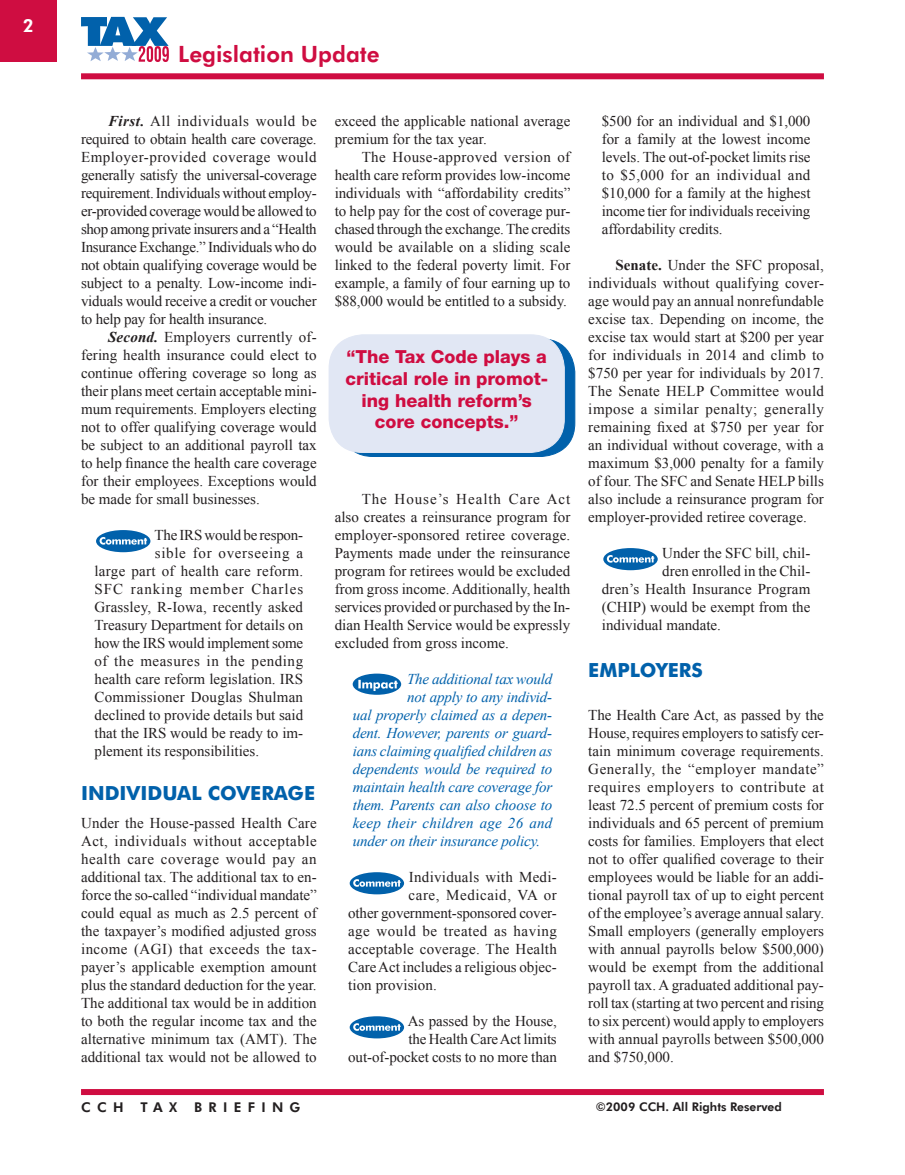
<style>
.page{position:relative;width:905px;height:1175px;background:#fff}
.page>*{position:absolute;margin:0;border:0;box-sizing:border-box;transform-origin:0 0}
.t1{font:800 22.5px "Futura BT";color:#cf0d41}
.t2{font:700 19.5px "Futura BT";color:#0161ab}
.t3{font:800 18px/21.6px "Helvetica Neue";color:#cf0d41;text-align:center}
.t4{font:800 18px "Futura BT";color:#fff}
.t5{font:15px/18px "Times New Roman";color:#231f20;text-align:justify}
.t6{font:italic 15px "Times New Roman";letter-spacing:-.01em;color:#0161ab}
.t7{font:15px "Times New Roman";letter-spacing:.02em;color:#231f20}
.t8{font:15px "Times New Roman";letter-spacing:.035em;color:#231f20}
.t9{font:italic 15px "Times New Roman";letter-spacing:.015em;color:#0161ab}
.t10{font:15px "Times New Roman";letter-spacing:.03em;color:#231f20}
.t11{font:15px "Times New Roman";letter-spacing:.065em;color:#231f20}
.t12{font:15px "Times New Roman";letter-spacing:.045em;color:#231f20}
.t13{font:800 13.5px "Futura BT";letter-spacing:.47em;color:#231f20}
.t14{font:800 12px "Futura BT";color:#231f20}
.s1{font-weight:700;font-style:italic}
.s2{font-weight:700}
</style>
<div class="page">
<svg style="left:81px;top:17px;width:88px;height:45px"></svg>
<div style="left:81px;top:1089px;width:743px;height:6px;background:#cf0d41"></div>
<div style="left:81px;top:73px;width:743px;height:6px;background:#cf0d41"></div>
<div style="left:0;top:0;width:57px;height:62px;background:#cf0d41"></div>
<div style="left:96px;top:530px;width:54px;height:22px;background:#0161ab;border-radius:50%"></div>
<svg style="left:100px;top:537px;width:47px;height:7px"></svg>
<div style="left:353px;top:673px;width:48px;height:21px;background:#0161ab;border-radius:50%"></div>
<svg style="left:358px;top:680px;width:39px;height:11px"></svg>
<div style="left:350px;top:872px;width:54px;height:22px;background:#0161ab;border-radius:50%"></div>
<svg style="left:353px;top:879px;width:47px;height:7px"></svg>
<div style="left:350px;top:1016px;width:54px;height:22px;background:#0161ab;border-radius:50%"></div>
<svg style="left:353px;top:1023px;width:47px;height:7px"></svg>
<div style="left:603px;top:548px;width:54px;height:22px;background:#0161ab;border-radius:50%"></div>
<svg style="left:607px;top:555px;width:47px;height:7px"></svg>
<svg style="left:339px;top:339px;width:236px;height:117px;background:#2576b6"></svg>
<div style="left:329px;top:335px;width:235px;height:117px;background:#e1e7f4;border-radius:34px"></div>
<div style="left:329px;top:334px;width:235px;height:118px;border:1px solid #e1e7f4;border-radius:34px"></div>
<p class="t4" style="left:23px;top:16px;width:13px">2</p>
<h1 class="t1" style="left:178px;top:43px;width:203px">Legislation Update</h1>
<p class="t5" style="left:81px;top:112px;width:237px;text-indent:27px"><span class="s1">First.</span> All individuals would be required to obtain health care coverage.<br>Employer-provided coverage would generally satisfy the universal-coverage requirement. Individuals without employ&shy;er-provided coverage would be allowed to shop among private insurers and a “Health Insurance Exchange.” Individuals who do not obtain qualifying coverage would be subject to a penalty. Low-income indi&shy;viduals would receive a credit or voucher to help pay for health insurance.</p>
<p class="t5" style="left:81px;top:328px;width:237px;text-indent:27px"><span class="s1">Second.</span> Employers currently of&shy;fering health insurance could elect to continue offering coverage so long as their plans meet certain acceptable mini&shy;mum requirements. Employers electing not to offer qualifying coverage would be subject to an additional payroll tax to help finance the health care coverage for their employees. Exceptions would be made for small businesses.</p>
<p class="t5" style="left:154px;top:526px;width:150px">The IRS would be respon-</p>
<p class="t12" style="left:155px;top:545px;width:150px">sible for overseeing a</p>
<p class="t7" style="left:94px;top:563px;width:210px">large part of health care reform.</p>
<p class="t11" style="left:94px;top:581px;width:210px">SFC ranking member Charles</p>
<p class="t5" style="left:94px;top:598px;width:210px">Grassley, R-Iowa, recently asked</p>
<p class="t5" style="left:94px;top:616px;width:210px">Treasury Department for details on</p>
<p class="t5" style="left:94px;top:634px;width:210px">how the IRS would implement some</p>
<p class="t8" style="left:94px;top:653px;width:210px">of the measures in the pending</p>
<p class="t5" style="left:94px;top:670px;width:210px">health care reform legislation. IRS</p>
<p class="t5" style="left:94px;top:688px;width:210px">Commissioner Douglas Shulman</p>
<p class="t5" style="left:94px;top:706px;width:210px">declined to provide details but said</p>
<p class="t5" style="left:94px;top:724px;width:210px">that the IRS would be ready to im-</p>
<p class="t5" style="left:94px;top:742px;width:166px">plement its responsibilities.</p>
<h2 class="t2" style="left:81px;top:786px;width:235px">INDIVIDUAL COVERAGE</h2>
<p class="t5" style="left:81px;top:814px;width:237px">Under the House-passed Health Care Act, individuals without acceptable health care coverage would pay an additional tax. The additional tax to en&shy;force the so-called “individual mandate” could equal as much as 2.5 percent of the taxpayer’s modified adjusted gross income (AGI) that exceeds the tax&shy;payer’s applicable exemption amount plus the standard deduction for the year.<br>The additional tax would be in addition to both the regular income tax and the alternative minimum tax (AMT). The additional tax would not be allowed to</p>
<p class="t5" style="left:334px;top:112px;width:237px">exceed the applicable national average premium for the tax year.</p>
<p class="t5" style="left:334px;top:148px;width:237px;text-indent:27px">The House-approved version of health care reform provides low-income individuals with “affordability credits” to help pay for the cost of coverage pur&shy;chased through the exchange. The credits would be available on a sliding scale linked to the federal poverty limit. For example, a family of four earning up to $88,000 would be entitled to a subsidy.</p>
<p class="t3" style="left:345px;top:348px;width:204px">“The Tax Code plays a critical role in promot&shy;ing health reform’s core concepts.”</p>
<p class="t5" style="left:334px;top:490px;width:237px;text-indent:27px">The House’s Health Care Act also creates a reinsurance program for employer-sponsored retiree coverage.<br>Payments made under the reinsurance program for retirees would be excluded from gross income. Additionally, health services provided or purchased by the In&shy;dian Health Service would be expressly excluded from gross income.</p>
<p class="t6" style="left:407px;top:671px;width:147px">The additional tax would</p>
<p class="t6" style="left:407px;top:689px;width:147px">not apply to any individ-</p>
<p class="t6" style="left:352px;top:707px;width:201px">ual properly claimed as a depen-</p>
<p class="t6" style="left:352px;top:725px;width:201px">dent. However, parents or guard-</p>
<p class="t6" style="left:352px;top:743px;width:201px">ians claiming qualified children as</p>
<p class="t6" style="left:352px;top:761px;width:201px">dependents would be required to</p>
<p class="t6" style="left:352px;top:779px;width:201px">maintain health care coverage for</p>
<p class="t6" style="left:352px;top:797px;width:201px">them. Parents can also choose to</p>
<p class="t9" style="left:352px;top:815px;width:201px">keep their children age 26 and</p>
<p class="t6" style="left:352px;top:833px;width:189px">under on their insurance policy.</p>
<p class="t7" style="left:409px;top:869px;width:149px">Individuals with Medi-</p>
<p class="t8" style="left:408px;top:887px;width:150px">care, Medicaid, VA or</p>
<p class="t5" style="left:348px;top:904px;width:210px">other government-sponsored cover-</p>
<p class="t10" style="left:348px;top:923px;width:210px">age would be treated as having</p>
<p class="t5" style="left:348px;top:940px;width:210px">acceptable coverage. The Health</p>
<p class="t5" style="left:348px;top:958px;width:210px">Care Act includes a religious objec-</p>
<p class="t5" style="left:348px;top:976px;width:90px">tion provision.</p>
<p class="t5" style="left:348px;top:1012px;width:210px;text-align:right">As passed by the House,<br>the Health Care Act limits out-of-pocket costs to no more than</p>
<p class="t5" style="left:602px;top:112px;width:210px">$500 for an individual and $1,000 for a family at the lowest income levels. The out-of-pocket limits rise to $5,000 for an individual and $10,000 for a family at the highest income tier for individuals receiving affordability credits.</p>
<p class="t5" style="left:588px;top:256px;width:237px;text-indent:27px"><span class="s2">Senate.</span> Under the SFC proposal, individuals without qualifying cover&shy;age would pay an annual nonrefundable excise tax. Depending on income, the excise tax would start at $200 per year for individuals in 2014 and climb to $750 per year for individuals by 2017.<br>The Senate HELP Committee would impose a similar penalty; generally remaining fixed at $750 per year for an individual without coverage, with a maximum $3,000 penalty for a family of four. The SFC and Senate HELP bills also include a reinsurance program for employer-provided retiree coverage.</p>
<p class="t5" style="left:662px;top:544px;width:150px">Under the SFC bill, chil-</p>
<p class="t5" style="left:662px;top:562px;width:150px">dren enrolled in the Chil-</p>
<p class="t5" style="left:602px;top:580px;width:210px">dren’s Health Insurance Program</p>
<p class="t5" style="left:602px;top:598px;width:210px">(CHIP) would be exempt from the</p>
<p class="t5" style="left:602px;top:616px;width:121px">individual mandate.</p>
<h2 class="t2" style="left:588px;top:663px;width:116px">EMPLOYERS</h2>
<p class="t5" style="left:588px;top:706px;width:237px">The Health Care Act, as passed by the House, requires employers to satisfy cer&shy;tain minimum coverage requirements.<br>Generally, the “employer mandate” requires employers to contribute at least 72.5 percent of premium costs for individuals and 65 percent of premium costs for families. Employers that elect not to offer qualified coverage to their employees would be liable for an addi&shy;tional payroll tax of up to eight percent of the employee’s average annual salary.<br>Small employers (generally employers with annual payrolls below $500,000) would be exempt from the additional payroll tax. A graduated additional pay&shy;roll tax (starting at two percent and rising to six percent) would apply to employers with annual payrolls between $500,000 and $750,000.</p>
<p class="t13" style="left:81px;top:1100px;width:221px">CCH TAX BRIEFING</p>
<p class="t14" style="left:596px;top:1100px;width:187px">©2009 CCH. All Rights Reserved</p>
</div>
